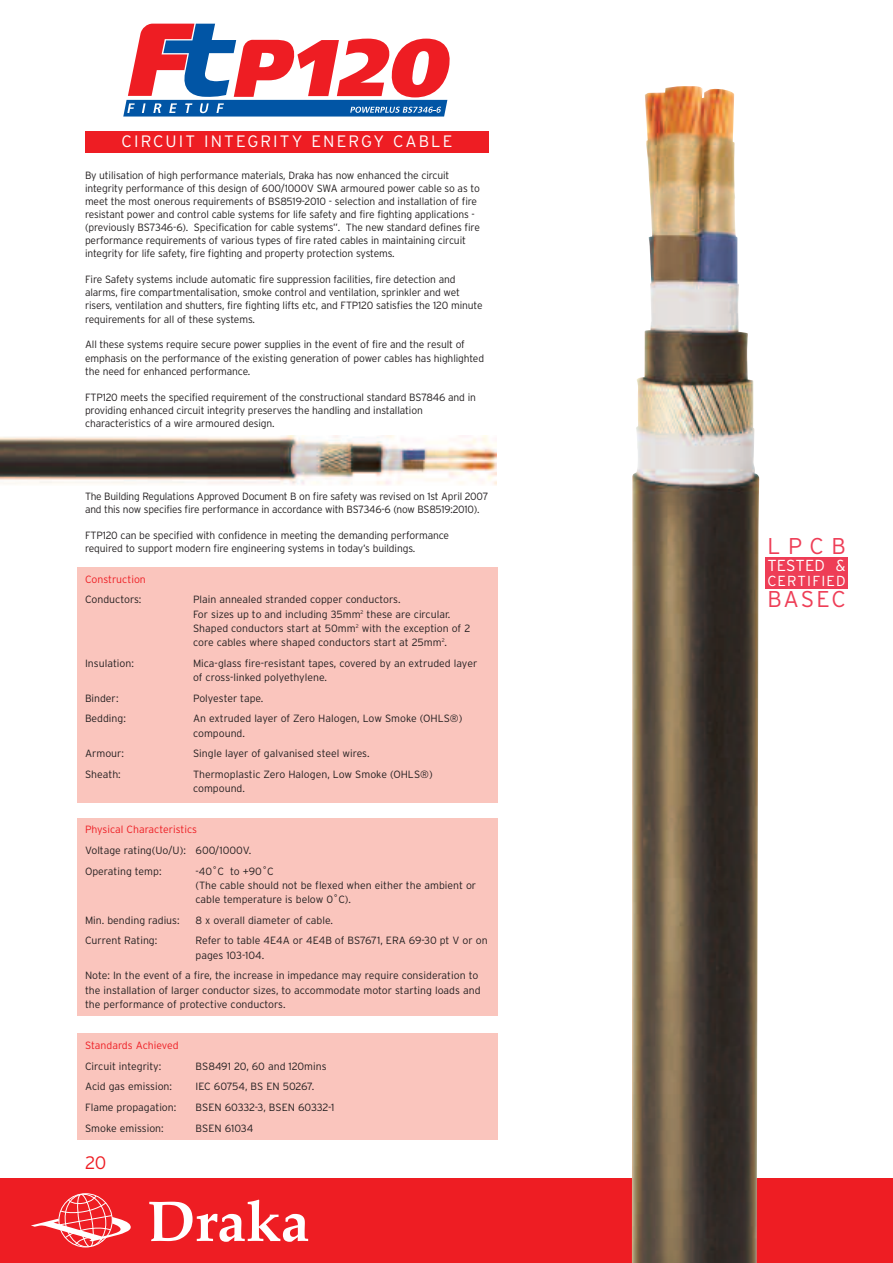
<style>
.page{position:relative;width:893px;height:1263px;background:#fff}
.page>*{position:absolute;margin:0;border:0;box-sizing:border-box;transform-origin:0 0}
.t1{font:300 22.8px "Interstate";letter-spacing:.095em;color:#ee3d56}
.t2{font:300 18px "Interstate";color:#ee1d23}
.t3{font:300 16.5px "Interstate";letter-spacing:.13em;color:#fff}
.t4{font:300 15.9px "Interstate";letter-spacing:.01em;color:#fff}
.t5{font:300 14.55px "Interstate";letter-spacing:.08em;color:#fff}
.t6{font:300 10.5px/13.2px "Interstate";letter-spacing:-.015em;color:#231f20}
.t7{font:300 10.5px "Interstate";color:#ee1d23}
</style>
<div class="page">
<svg style="left:123px;top:24px;width:327px;height:93px"></svg>
<div style="left:0;top:1178px;width:893px;height:85px;background:#ee1d23"></div>
<svg style="left:31px;top:1194px;width:100px;height:53px"></svg>
<svg style="left:149px;top:1199px;width:159px;height:43px"></svg>
<div style="left:85px;top:132px;width:404px;height:21px;background:#ee1d23"></div>
<div style="left:77px;top:567px;width:420px;height:235px;background:#fac5bd"></div>
<div style="left:77px;top:818px;width:420px;height:197px;background:#fac5bd"></div>
<div style="left:77px;top:1033px;width:420px;height:107px;background:#fac5bd"></div>
<img style="left:0;top:436px;width:496px;height:49px">
<img style="left:632px;top:86px;width:127px;height:1177px">
<div style="left:765px;top:557px;width:83px;height:31px;background:#ee3d56"></div>
<h3 class="t3" style="left:122px;top:132px;width:332px">CIRCUIT INTEGRITY ENERGY CABLE</h3>
<p class="t6" style="left:85px;top:168px;width:396px">By utilisation of high performance materials, Draka has now enhanced the circuit integrity performance of this design of 600/1000V SWA armoured power cable so as to meet the most onerous requirements of BS8519-2010 - selection and installation of fire resistant power and control cable systems for life safety and fire fighting applications - (previously BS7346-6). Specification for cable systems”. The new standard defines fire performance requirements of various types of fire rated cables in maintaining circuit integrity for life safety, fire fighting and property protection systems.</p>
<p class="t6" style="left:85px;top:273px;width:399px">Fire Safety systems include automatic fire suppression facilities, fire detection and alarms, fire compartmentalisation, smoke control and ventilation, sprinkler and wet risers, ventilation and shutters, fire fighting lifts etc, and FTP120 satisfies the 120 minute requirements for all of these systems.</p>
<p class="t6" style="left:85px;top:338px;width:401px">All these systems require secure power supplies in the event of fire and the result of emphasis on the performance of the existing generation of power cables has highlighted the need for enhanced performance.</p>
<p class="t6" style="left:85px;top:390px;width:392px">FTP120 meets the specified requirement of the constructional standard BS7846 and in providing enhanced circuit integrity preserves the handling and installation characteristics of a wire armoured design.</p>
<p class="t6" style="left:85px;top:490px;width:405px">The Building Regulations Approved Document B on fire safety was revised on 1st April 2007 and this now specifies fire performance in accordance with BS7346-6 (now BS8519:2010).</p>
<p class="t6" style="left:85px;top:529px;width:366px">FTP120 can be specified with confidence in meeting the demanding performance required to support modern fire engineering systems in today’s buildings.</p>
<p class="t7" style="left:85px;top:573px;width:62px">Construction</p>
<p class="t6" style="left:85px;top:593px;width:58px">Conductors:</p>
<p class="t6" style="left:193px;top:593px;width:279px;line-height:14.2px">Plain annealed stranded copper conductors.<br>For sizes up to and including 35mm<sup>2</sup> these are circular.<br>Shaped conductors start at 50mm<sup>2</sup> with the exception of 2 core cables where shaped conductors start at 25mm<sup>2</sup>.</p>
<p class="t6" style="left:85px;top:657px;width:50px">Insulation:</p>
<p class="t6" style="left:193px;top:656px;width:286px;line-height:14.2px">Mica-glass fire-resistant tapes, covered by an extruded layer of cross-linked polyethylene.</p>
<p class="t6" style="left:85px;top:691px;width:35px">Binder:</p>
<p class="t6" style="left:193px;top:691px;width:72px">Polyester tape.</p>
<p class="t6" style="left:85px;top:712px;width:42px">Bedding:</p>
<p class="t6" style="left:193px;top:712px;width:271px;line-height:14.2px">An extruded layer of Zero Halogen, Low Smoke (OHLS®) compound.</p>
<p class="t6" style="left:85px;top:747px;width:41px">Armour:</p>
<p class="t6" style="left:193px;top:747px;width:178px">Single layer of galvanised steel wires.</p>
<p class="t6" style="left:85px;top:768px;width:37px">Sheath:</p>
<p class="t6" style="left:193px;top:767px;width:241px;line-height:14.2px">Thermoplastic Zero Halogen, Low Smoke (OHLS®) compound.</p>
<p class="t7" style="left:85px;top:824px;width:114px">Physical Characteristics</p>
<p class="t6" style="left:85px;top:840px;width:168px;line-height:20.7px">Voltage rating(Uo/U): 600/1000V.<br>Operating temp:</p>
<p class="t6" style="left:196px;top:864px;width:282px;line-height:14.2px">-40˚C to +90˚C<br>(The cable should not be flexed when either the ambient or cable temperature is below 0˚C).</p>
<p class="t6" style="left:85px;top:913px;width:96px">Min. bending radius:</p>
<p class="t6" style="left:196px;top:913px;width:139px">8 x overall diameter of cable.</p>
<p class="t6" style="left:85px;top:934px;width:74px">Current Rating:</p>
<p class="t6" style="left:196px;top:934px;width:294px;line-height:14.2px">Refer to table 4E4A or 4E4B of BS7671, ERA 69-30 pt V or on pages 103-104.</p>
<p class="t6" style="left:85px;top:968px;width:397px;line-height:14.2px">Note: In the event of a fire, the increase in impedance may require consideration to the installation of larger conductor sizes, to accommodate motor starting loads and the performance of protective conductors.</p>
<p class="t7" style="left:85px;top:1039px;width:95px">Standards Achieved</p>
<p class="t6" style="left:85px;top:1059px;width:78px">Circuit integrity:</p>
<p class="t6" style="left:196px;top:1059px;width:133px">BS8491 20, 60 and 120mins</p>
<p class="t6" style="left:85px;top:1080px;width:89px">Acid gas emission:</p>
<p class="t6" style="left:196px;top:1080px;width:120px">IEC 60754, BS EN 50267.</p>
<p class="t6" style="left:85px;top:1101px;width:93px">Flame propagation:</p>
<p class="t6" style="left:196px;top:1101px;width:140px">BSEN 60332-3, BSEN 60332-1</p>
<p class="t6" style="left:85px;top:1121px;width:80px">Smoke emission:</p>
<p class="t6" style="left:196px;top:1121px;width:59px">BSEN 61034</p>
<h2 class="t2" style="left:85px;top:1152px;width:23px">20</h2>
<h1 class="t1" style="left:767px;top:533px;width:80px">LPCB</h1>
<h3 class="t4" style="left:767px;top:556px;width:80px">TESTED &amp;</h3>
<h3 class="t5" style="left:767px;top:572px;width:80px">CERTIFIED</h3>
<h1 class="t1" style="left:767px;top:586px;width:80px">BASEC</h1>
</div>
